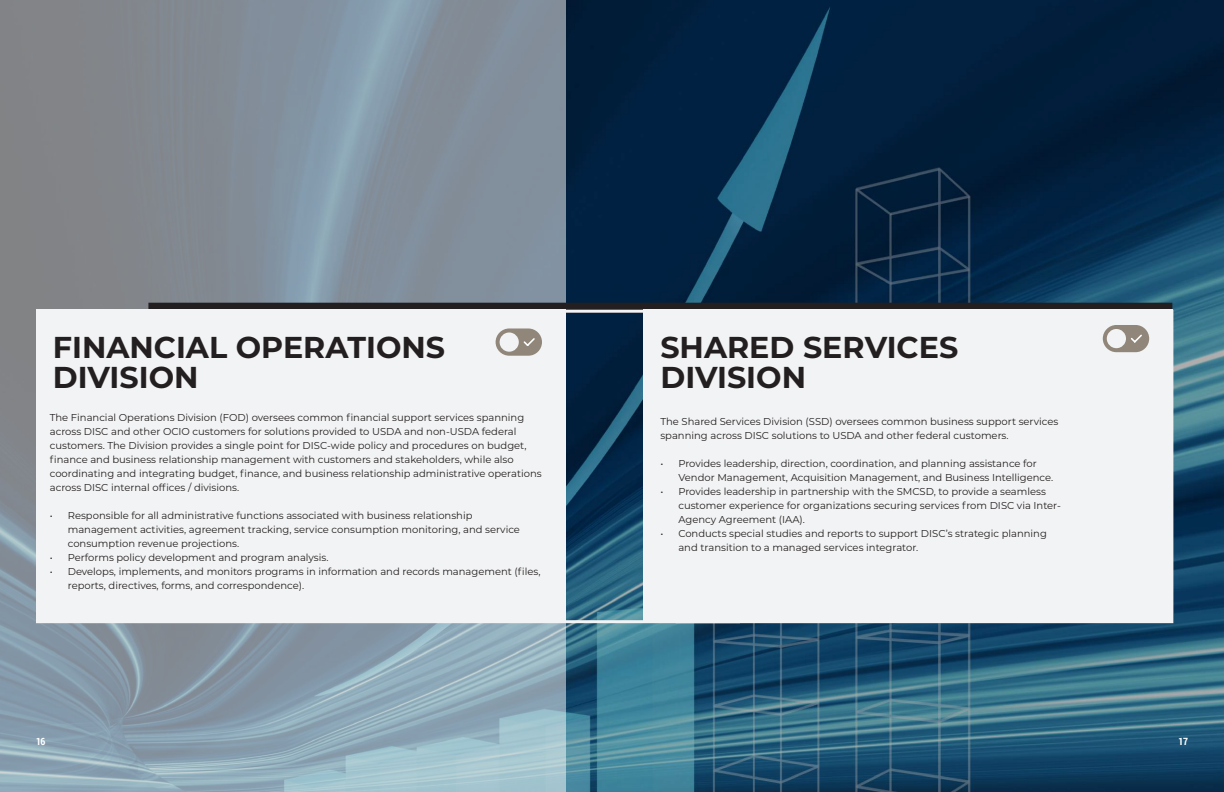
<style>
.page{position:relative;width:1224px;height:792px;background:#fff}
.page>*{position:absolute;margin:0;border:0;box-sizing:border-box;transform-origin:0 0}
.t1{font:700 30.2px/30px "Montserrat";color:#231f20}
.t2{font:10px/14px "Montserrat";color:#231f20}
.t3{font:700 10px "Roboto Condensed";color:#fff}
</style>
<div class="page">
<img style="left:565px;top:0;width:659px;height:792px">
<svg style="left:0;top:0;width:565px;height:792px;background:#8695a0"></svg>
<svg style="left:148px;top:303px;width:1024px;height:7px;background:#3f3b3c"></svg>
<div style="left:36px;top:310px;width:529px;height:313px;background:#f2f3f4"></div>
<div style="left:496px;top:328px;width:46px;height:28px;background:#91867a;border-radius:14px"></div>
<div style="left:500px;top:332px;width:19px;height:20px;background:#f2f3f4;border-radius:50%"></div>
<svg style="left:523px;top:338px;width:12px;height:8px"></svg>
<div style="left:643px;top:310px;width:529px;height:313px;background:#f2f3f4"></div>
<div style="left:1103px;top:325px;width:46px;height:27px;background:#91867a;border-radius:14px"></div>
<div style="left:1107px;top:329px;width:19px;height:19px;background:#f2f3f4;border-radius:50%"></div>
<svg style="left:1131px;top:334px;width:11px;height:9px"></svg>
<h2 class="t1" style="left:53px;top:330px;width:394px">FINANCIAL OPERATIONS<br>DIVISION</h2>
<p class="t2" style="left:50px;top:410px;width:493px">The Financial Operations Division (FOD) oversees common financial support services spanning across DISC and other OCIO customers for solutions provided to USDA and non-USDA federal customers. The Division provides a single point for DISC-wide policy and procedures on budget, finance and business relationship management with customers and stakeholders, while also coordinating and integrating budget, finance, and business relationship administrative operations across DISC internal offices / divisions.</p>
<p class="t2" style="left:68px;top:508px;width:454px;text-indent:-18px">• Responsible for all administrative functions associated with business relationship management activities, agreement tracking, service consumption monitoring, and service consumption revenue projections.</p>
<p class="t2" style="left:50px;top:550px;width:280px">• Performs policy development and program analysis.</p>
<p class="t2" style="left:68px;top:564px;width:474px;text-indent:-18px">• Develops, implements, and monitors programs in information and records management (files, reports, directives, forms, and correspondence).</p>
<h2 class="t1" style="left:660px;top:330px;width:299px">SHARED SERVICES<br>DIVISION</h2>
<p class="t2" style="left:660px;top:414px;width:399px">The Shared Services Division (SSD) oversees common business support services spanning across DISC solutions to USDA and other federal customers.</p>
<p class="t2" style="left:678px;top:456px;width:376px;text-indent:-18px">• Provides leadership, direction, coordination, and planning assistance for<br>Vendor Management, Acquisition Management, and Business Intelligence.</p>
<p class="t2" style="left:678px;top:484px;width:384px;text-indent:-18px">• Provides leadership in partnership with the SMCSD, to provide a seamless customer experience for organizations securing services from DISC via Inter-<br>Agency Agreement (IAA).</p>
<p class="t2" style="left:678px;top:526px;width:370px;text-indent:-18px">• Conducts special studies and reports to support DISC’s strategic planning and transition to a managed services integrator.</p>
<p class="t3" style="left:36px;top:734px;width:11px">16</p>
<p class="t3" style="left:1179px;top:734px;width:11px">17</p>
</div>
